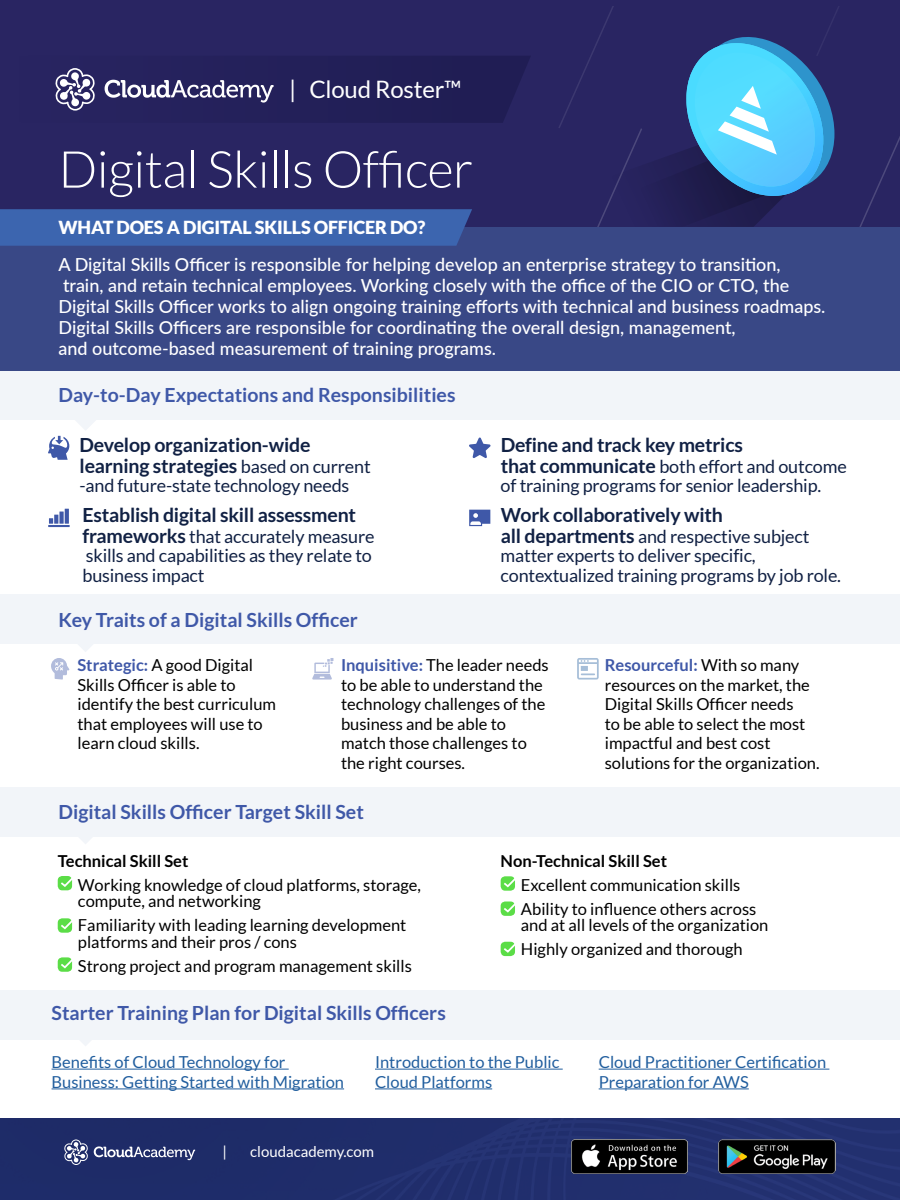
<style>
.page{position:relative;width:900px;height:1200px;background:#fff}
.page>*{position:absolute;margin:0;border:0;box-sizing:border-box;transform-origin:0 0}
.t1{font:300 51px "Lato";letter-spacing:-.01em;color:#fff}
.t2{font:24px "Lato";letter-spacing:-.01em;color:#fff}
.t3{font:700 19.5px "Lato";color:#3f58a8}
.t4{font:700 19.5px/21px "Lato";letter-spacing:-.01em;color:#112144}
.t5{font:500 18px/21px "Lato";color:#fff}
.t6{font:18px/19.5px "Lato";letter-spacing:-.01em;color:#112144}
.t7{font:900 18px "Lato";letter-spacing:-.01em;color:#fff}
.t8{font:16.5px/19.5px "Lato";color:#000}
.t9{font:16.5px/19.8px "Lato";color:#215e9e}
.t10{font:700 16.5px "Lato";color:#000}
.t11{font:15px "Lato";color:#fff}
.s1{font-weight:400;font-size:18px}
.s2{font-weight:700;font-size:19.5px}
.s3{font-weight:700;color:#3f58a8}
</style>
<div class="page">
<div style="left:0;top:990px;width:900px;height:50px;background:#f2f5f9"></div>
<div style="left:0;top:0;width:900px;height:230px;background:#292562"></div>
<div style="left:0;top:594px;width:900px;height:50px;background:#f2f5f9"></div>
<div style="left:0;top:787px;width:900px;height:50px;background:#f2f5f9"></div>
<div style="left:0;top:370px;width:900px;height:50px;background:#f2f5f9"></div>
<svg style="left:78px;top:644px;width:15px;height:8px"></svg>
<svg style="left:79px;top:837px;width:13px;height:7px"></svg>
<svg style="left:80px;top:1040px;width:11px;height:6px"></svg>
<div style="left:0;top:227px;width:900px;height:143px;background:#394886"></div>
<svg style="left:48px;top:420px;width:48px;height:40px"></svg>
<hr style="left:48px;top:525px;width:22px;height:2px;background:#3f58a8">
<svg style="left:49px;top:515px;width:9px;height:9px"></svg>
<div style="left:59px;top:512px;width:5px;height:12px;background:#3f58a8"></div>
<svg style="left:65px;top:509px;width:4px;height:15px"></svg>
<svg style="left:469px;top:510px;width:21px;height:16px"></svg>
<svg style="left:577px;top:658px;width:22px;height:22px"></svg>
<svg style="left:469px;top:437px;width:22px;height:21px"></svg>
<svg style="left:501px;top:876px;width:14px;height:15px"></svg>
<svg style="left:502px;top:876px;width:13px;height:13px"></svg>
<svg style="left:501px;top:902px;width:14px;height:14px"></svg>
<svg style="left:502px;top:901px;width:13px;height:13px"></svg>
<div style="left:501px;top:942px;width:14px;height:14px;background:#5bdd47;border-radius:4px"></div>
<svg style="left:502px;top:941px;width:13px;height:13px"></svg>
<svg style="left:58px;top:918px;width:14px;height:15px"></svg>
<svg style="left:59px;top:918px;width:14px;height:13px"></svg>
<div style="left:58px;top:876px;width:14px;height:14px;background:#5bdd47;border-radius:4px"></div>
<svg style="left:59px;top:876px;width:14px;height:12px"></svg>
<svg style="left:58px;top:957px;width:14px;height:15px"></svg>
<svg style="left:59px;top:957px;width:14px;height:13px"></svg>
<svg style="left:0;top:6px;width:900px;height:240px"></svg>
<img style="left:0;top:1118px;width:900px;height:82px">
<svg style="left:64px;top:1139px;width:24px;height:26px"></svg>
<svg style="left:94px;top:1146px;width:101px;height:14px"></svg>
<img style="left:718px;top:1139px;width:118px;height:35px">
<img style="left:571px;top:1139px;width:116px;height:35px">
<svg style="left:51px;top:658px;width:19px;height:22px"></svg>
<svg style="left:312px;top:658px;width:21px;height:22px"></svg>
<hr style="left:52px;top:1069px;width:237px;height:1px;background:#215e9e">
<hr style="left:52px;top:1088px;width:292px;height:1px;background:#215e9e">
<hr style="left:375px;top:1069px;width:188px;height:1px;background:#215e9e">
<hr style="left:375px;top:1088px;width:117px;height:1px;background:#215e9e">
<hr style="left:599px;top:1069px;width:230px;height:1px;background:#215e9e">
<hr style="left:599px;top:1088px;width:150px;height:1px;background:#215e9e">
<h2 class="t2" style="left:289px;top:76px;width:174px">| Cloud Roster™</h2>
<h1 class="t1" style="left:58px;top:142px;width:416px">Digital Skills Officer</h1>
<p class="t7" style="left:58px;top:217px;width:368px">WHAT DOES A DIGITAL SKILLS OFFICER DO?</p>
<p class="t5" style="left:58px;top:253px;width:769px">A Digital Skills Officer is responsible for helping develop an enterprise strategy to transition, train, and retain technical employees. Working closely with the office of the CIO or CTO, the Digital Skills Officer works to align ongoing training efforts with technical and business roadmaps.<br>Digital Skills Officers are responsible for coordinating the overall design, management,<br>and outcome-based measurement of training programs.</p>
<p class="t3" style="left:58px;top:383px;width:399px">Day-to-Day Expectations and Responsibilities</p>
<p class="t4" style="left:80px;top:434px;width:293px">Develop organization-wide learning strategies <span class="s1">based on current</span></p>
<p class="t6" style="left:80px;top:476px;width:271px">-and future-state technology needs</p>
<p class="t4" style="left:83px;top:504px;width:275px">Establish digital skill assessment</p>
<p class="t6" style="left:83px;top:526px;width:294px"><span class="s2">frameworks</span> that accurately measure skills and capabilities as they relate to business impact</p>
<p class="t4" style="left:501px;top:434px;width:244px">Define and track key metrics</p>
<p class="t6" style="left:501px;top:456px;width:348px"><span class="s2">that communicate</span> both effort and outcome of training programs for senior leadership.</p>
<p class="t4" style="left:501px;top:504px;width:224px">Work collaboratively with</p>
<p class="t6" style="left:501px;top:526px;width:342px"><span class="s2">all departments</span> and respective subject matter experts to deliver specific, contextualized training programs by job role.</p>
<p class="t3" style="left:58px;top:608px;width:301px">Key Traits of a Digital Skills Officer</p>
<p class="t8" style="left:77px;top:655px;width:200px"><span class="s3">Strategic:</span> A good Digital<br>Skills Officer is able to identify the best curriculum that employees will use to learn cloud skills.</p>
<p class="t8" style="left:341px;top:655px;width:209px"><span class="s3">Inquisitive:</span> The leader needs to be able to understand the technology challenges of the business and be able to match those challenges to the right courses.</p>
<p class="t8" style="left:605px;top:655px;width:216px"><span class="s3">Resourceful:</span> With so many resources on the market, the<br>Digital Skills Officer needs<br>to be able to select the most impactful and best cost solutions for the organization.</p>
<p class="t3" style="left:58px;top:801px;width:307px">Digital Skills Officer Target Skill Set</p>
<p class="t10" style="left:58px;top:851px;width:132px">Technical Skill Set</p>
<p class="t8" style="left:78px;top:876px;width:345px;line-height:16.5px">Working knowledge of cloud platforms, storage, compute, and networking</p>
<p class="t8" style="left:78px;top:917px;width:330px;line-height:16.5px">Familiarity with leading learning development platforms and their pros / cons</p>
<p class="t8" style="left:78px;top:956px;width:335px">Strong project and program management skills</p>
<p class="t10" style="left:501px;top:851px;width:168px">Non-Technical Skill Set</p>
<p class="t8" style="left:521px;top:873px;width:237px;line-height:24px">Excellent communication skills<br>Ability to influence others across</p>
<p class="t8" style="left:521px;top:913px;width:249px;line-height:24px">and at all levels of the organization<br>Highly organized and thorough</p>
<p class="t3" style="left:52px;top:1002px;width:396px">Starter Training Plan for Digital Skills Officers</p>
<p class="t9" style="left:52px;top:1052px;width:294px">Benefits of Cloud Technology for<br>Business: Getting Started with Migration</p>
<p class="t9" style="left:375px;top:1052px;width:186px">Introduction to the Public<br>Cloud Platforms</p>
<p class="t9" style="left:599px;top:1052px;width:229px">Cloud Practitioner Certification<br>Preparation for AWS</p>
<p class="t11" style="left:223px;top:1143px;width:6px">|</p>
<p class="t11" style="left:250px;top:1143px;width:125px">cloudacademy.com</p>
</div>
